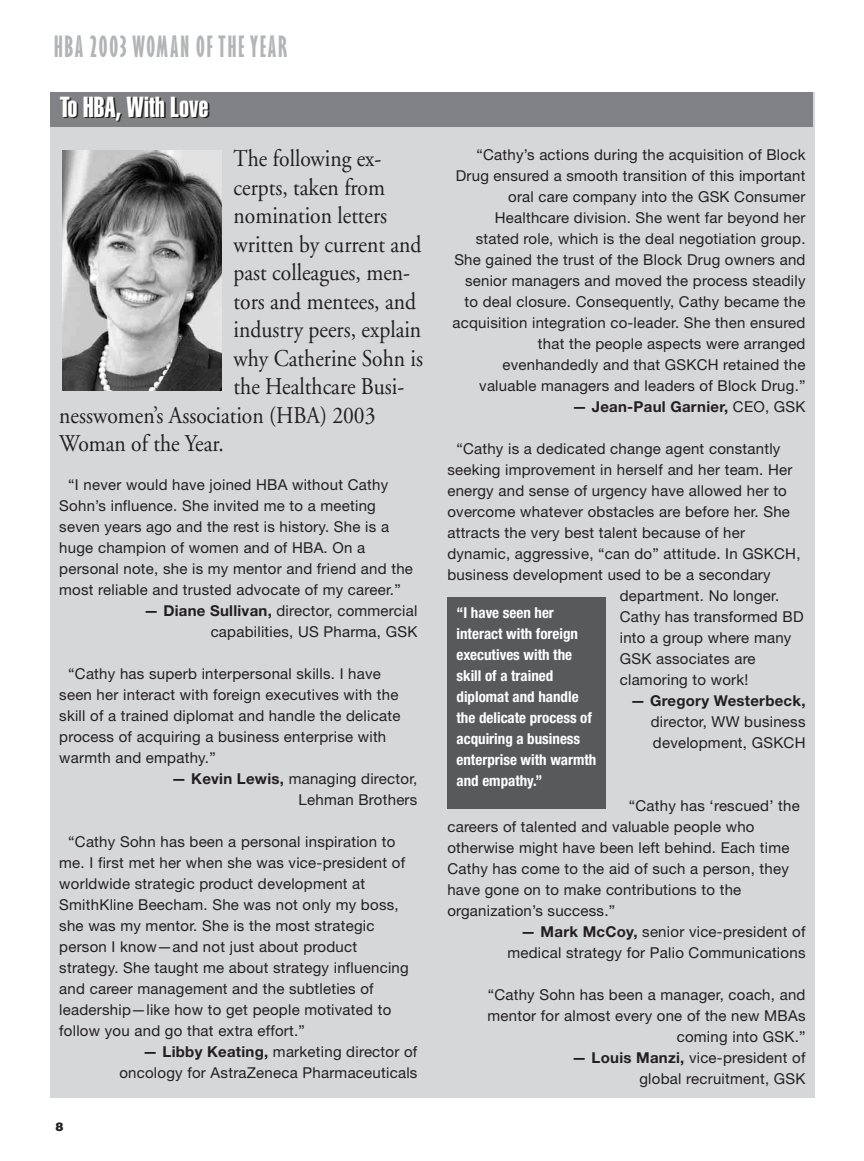
<style>
.page{position:relative;width:864px;height:1161px;background:#fff}
.page>*{position:absolute;margin:0;border:0;box-sizing:border-box;transform-origin:0 0}
.t1{font:28.5px "Helvetica Extra Compressed";letter-spacing:.01em;color:#fff}
.t2{font:700 extra-condensed 27px "Gill Sans";letter-spacing:.07em;color:#b2b4b6}
.t3{font:24px "Adobe Garamond";color:#231f20;scale:.9 1}
.t4{font:15px/21px "Helvetica Neue";letter-spacing:.015em;color:#231f20;text-align:right}
.t5{font:700 condensed 15px/21px "Helvetica Neue";color:#fff}
.t6{font:700 15px "Helvetica Neue";letter-spacing:.015em;color:#231f20}
.t7{font:900 12px "Helvetica";color:#231f20}
.s1{font-weight:700}
.s2{font-weight:400}
</style>
<div class="page">
<div style="left:50px;top:92px;width:764px;height:1006px;background:#d6d7d9"></div>
<div style="left:50px;top:92px;width:763px;height:35px;background:#808285"></div>
<div style="left:448px;top:597px;width:158px;height:211px;background:#58595b"></div>
<img style="left:62px;top:150px;width:160px;height:240px">
<h2 class="t2" style="left:54px;top:36px;width:235px">HBA 2003 WOMAN OF THE YEAR</h2>
<h1 class="t1" style="left:60px;top:97px;width:150px">To HBA, With Love</h1>
<h3 class="t3" style="left:234px;top:149px;width:166px">The following ex-</h3>
<h3 class="t3" style="left:234px;top:178px;width:170px">cerpts, taken from</h3>
<h3 class="t3" style="left:234px;top:206px;width:172px">nomination letters</h3>
<h3 class="t3" style="left:234px;top:235px;width:210px">written by current and</h3>
<h3 class="t3" style="left:234px;top:263px;width:198px">past colleagues, men-</h3>
<h3 class="t3" style="left:234px;top:292px;width:204px">tors and mentees, and</h3>
<h3 class="t3" style="left:234px;top:320px;width:210px">industry peers, explain</h3>
<h3 class="t3" style="left:234px;top:349px;width:212px">why Catherine Sohn is</h3>
<h3 class="t3" style="left:234px;top:377px;width:191px">the Healthcare Busi-</h3>
<h3 class="t3" style="left:59px;top:406px;width:353px">nesswomen’s Association (HBA) 2003</h3>
<h3 class="t3" style="left:59px;top:434px;width:184px">Woman of the Year.</h3>
<p class="t4" style="left:59px;top:476px;width:355px;text-align:left;text-indent:9px">“I never would have joined HBA without Cathy Sohn’s influence. She invited me to a meeting seven years ago and the rest is history. She is a huge champion of women and of HBA. On a personal note, she is my mentor and friend and the most reliable and trusted advocate of my career.”</p>
<p class="t4" style="left:144px;top:602px;width:275px"><span class="s1">— Diane Sullivan,</span> director, commercial capabilities, US Pharma, GSK</p>
<p class="t4" style="left:59px;top:665px;width:343px;text-align:left;text-indent:9px">“Cathy has superb interpersonal skills. I have seen her interact with foreign executives with the skill of a trained diplomat and handle the delicate process of acquiring a business enterprise with warmth and empathy.”</p>
<p class="t4" style="left:172px;top:770px;width:247px"><span class="s1">— Kevin Lewis,</span> managing director,<br>Lehman Brothers</p>
<p class="t4" style="left:59px;top:833px;width:351px;text-align:left;text-indent:9px">“Cathy Sohn has been a personal inspiration to me. I first met her when she was vice-president of worldwide strategic product development at SmithKline Beecham. She was not only my boss, she was my mentor. She is the most strategic person I know—and not just about product strategy. She taught me about strategy influencing and career management and the subtleties of leadership—like how to get people motivated to follow you and go that extra effort.”</p>
<p class="t4" style="left:119px;top:1043px;width:300px"><span class="s1">— Libby Keating,</span> marketing director of oncology for AstraZeneca Pharmaceuticals</p>
<p class="t7" style="left:56px;top:1123px;width:10px">8</p>
<p class="t4" style="left:452px;top:145px;width:355px">“Cathy’s actions during the acquisition of Block Drug ensured a smooth transition of this important oral care company into the GSK Consumer Healthcare division. She went far beyond her stated role, which is the deal negotiation group.<br>She gained the trust of the Block Drug owners and senior managers and moved the process steadily to deal closure. Consequently, Cathy became the acquisition integration co-leader. She then ensured that the people aspects were arranged evenhandedly and that GSKCH retained the valuable managers and leaders of Block Drug.”</p>
<p class="t6" style="left:572px;top:401px;width:235px">— Jean-Paul Garnier, <span class="s2">CEO, GSK</span></p>
<p class="t4" style="left:456px;top:439px;width:326px">“Cathy is a dedicated change agent constantly</p>
<p class="t4" style="left:447px;top:460px;width:347px">seeking improvement in herself and her team. Her</p>
<p class="t4" style="left:447px;top:481px;width:341px">energy and sense of urgency have allowed her to</p>
<p class="t4" style="left:447px;top:502px;width:344px">overcome whatever obstacles are before her. She</p>
<p class="t4" style="left:447px;top:523px;width:299px">attracts the very best talent because of her</p>
<p class="t4" style="left:447px;top:544px;width:355px">dynamic, aggressive, “can do” attitude. In GSKCH,</p>
<p class="t4" style="left:447px;top:565px;width:325px">business development used to be a secondary</p>
<p class="t4" style="left:620px;top:586px;width:161px">department. No longer.</p>
<p class="t4" style="left:620px;top:607px;width:185px">Cathy has transformed BD</p>
<p class="t4" style="left:620px;top:628px;width:173px">into a group where many</p>
<p class="t4" style="left:620px;top:649px;width:137px">GSK associates are</p>
<p class="t4" style="left:620px;top:670px;width:130px">clamoring to work!</p>
<p class="t6" style="left:631px;top:695px;width:176px">— Gregory Westerbeck,</p>
<p class="t4" style="left:651px;top:712px;width:156px;text-align:left">director, WW business development, GSKCH</p>
<p class="t5" style="left:457px;top:604px;width:141px">“I have seen her interact with foreign executives with the skill of a trained diplomat and handle the delicate process of acquiring a business enterprise with warmth and empathy.”</p>
<p class="t4" style="left:447px;top:796px;width:354px;text-align:left;text-indent:181px">“Cathy has ‘rescued’ the careers of talented and valuable people who otherwise might have been left behind. Each time Cathy has come to the aid of such a person, they have gone on to make contributions to the organization’s success.”</p>
<p class="t4" style="left:507px;top:922px;width:300px"><span class="s1">— Mark McCoy,</span> senior vice-president of medical strategy for Palio Communications</p>
<p class="t4" style="left:488px;top:985px;width:320px">“Cathy Sohn has been a manager, coach, and mentor for almost every one of the new MBAs coming into GSK.”</p>
<p class="t4" style="left:572px;top:1048px;width:235px"><span class="s1">— Louis Manzi,</span> vice-president of global recruitment, GSK</p>
</div>
